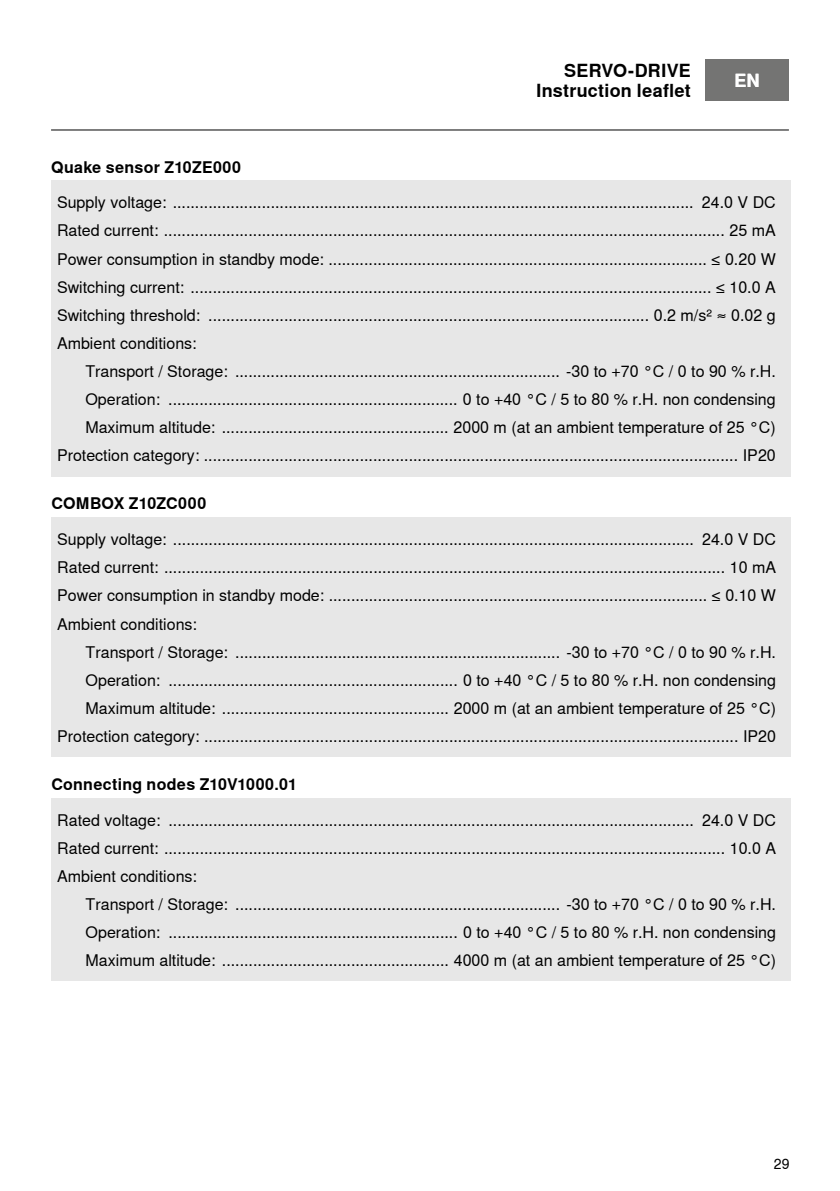
<style>
.page{position:relative;width:840px;height:1191px;background:#fff}
.page>*{position:absolute;margin:0;border:0;box-sizing:border-box;transform-origin:0 0}
.t1{font:700 18px/20px "Nimbus Sans Global";letter-spacing:.015em;color:#000;text-align:right}
.t2{font:700 18px "Nimbus Sans Global";color:#fff}
.t3{font:16px/28px "Nimbus Sans Global";color:#000;text-align:justify}
.t4{font:700 16px "Nimbus Sans Global";letter-spacing:.015em;color:#000}
.t5{font:14px "Nimbus Sans Global";color:#000}
</style>
<div class="page">
<div style="left:705px;top:59px;width:83px;height:42px;background:#747473"></div>
<div style="left:51px;top:180px;width:739px;height:296px;background:#e7e7e7"></div>
<div style="left:52px;top:517px;width:738px;height:240px;background:#e7e7e7"></div>
<div style="left:52px;top:798px;width:738px;height:182px;background:#e7e7e7"></div>
<hr style="left:51px;top:129px;width:737px;height:1px;background:#000">
<p class="t4" style="left:51px;top:158px;width:191px">Quake sensor Z10ZE000</p>
<p class="t1" style="left:535px;top:61px;width:156px">SERVO-DRIVE<br>Instruction leaflet</p>
<p class="t2" style="left:734px;top:70px;width:27px">EN</p>
<p class="t3" style="left:57px;top:189px;width:720px">Supply voltage: ..................................................................................................................... 24.0 V DC Rated current: .............................................................................................................................. 25 mA Power consumption in standby mode: ..................................................................................... ≤ 0.20 W Switching current: ..................................................................................................................... ≤ 10.0 A Switching threshold: ................................................................................................... 0.2 m/s² ≈ 0.02 g Ambient conditions:</p>
<p class="t3" style="left:57px;top:357px;width:720px;text-align:right">Transport / Storage: ......................................................................... -30 to +70 °C / 0 to 90 % r.H.<br>Operation: ................................................................. 0 to +40 °C / 5 to 80 % r.H. non condensing Maximum altitude: ................................................... 2000 m (at an ambient temperature of 25 °C)<br>Protection category: ........................................................................................................................ IP20</p>
<p class="t4" style="left:51px;top:494px;width:156px">COMBOX Z10ZC000</p>
<p class="t3" style="left:57px;top:526px;width:720px">Supply voltage: ..................................................................................................................... 24.0 V DC Rated current: .............................................................................................................................. 10 mA Power consumption in standby mode: ..................................................................................... ≤ 0.10 W Ambient conditions:</p>
<p class="t3" style="left:57px;top:638px;width:720px;text-align:right">Transport / Storage: ......................................................................... -30 to +70 °C / 0 to 90 % r.H.<br>Operation: ................................................................. 0 to +40 °C / 5 to 80 % r.H. non condensing Maximum altitude: ................................................... 2000 m (at an ambient temperature of 25 °C)<br>Protection category: ........................................................................................................................ IP20</p>
<p class="t4" style="left:51px;top:775px;width:247px">Connecting nodes Z10V1000.01</p>
<p class="t3" style="left:57px;top:806px;width:720px">Rated voltage: ...................................................................................................................... 24.0 V DC Rated current: .............................................................................................................................. 10.0 A Ambient conditions:</p>
<p class="t3" style="left:86px;top:890px;width:691px">Transport / Storage: ......................................................................... -30 to +70 °C / 0 to 90 % r.H.<br>Operation: ................................................................. 0 to +40 °C / 5 to 80 % r.H. non condensing Maximum altitude: ................................................... 4000 m (at an ambient temperature of 25 °C)</p>
<p class="t5" style="left:773px;top:1155px;width:17px">29</p>
</div>
